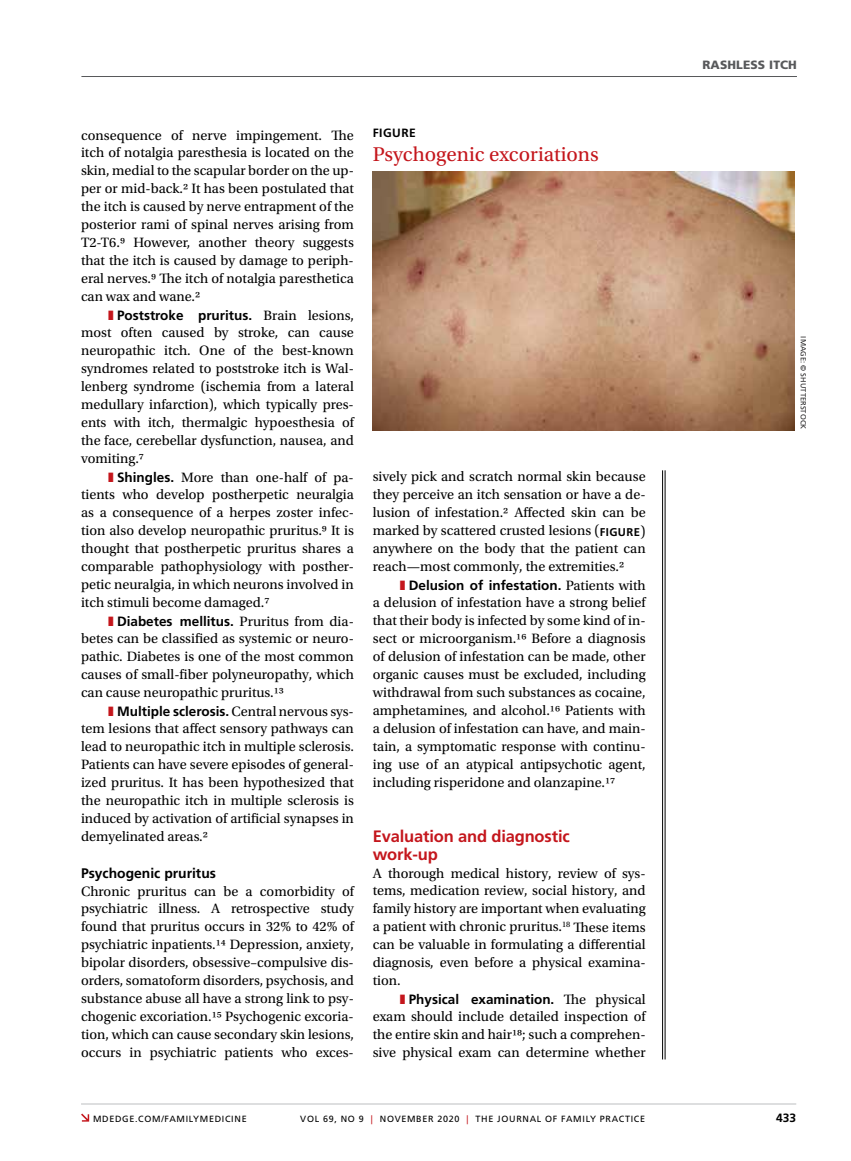
<style>
.page{position:relative;width:851px;height:1161px;background:#fff}
.page>*{position:absolute;margin:0;border:0;box-sizing:border-box;transform-origin:0 0}
.t1{font:21px "Utopia Std";color:#c4161c}
.t2{font:700 16.5px/18px "Frutiger LT Std";letter-spacing:-.01em;color:#c4161c}
.t3{font:14.25px/18px "Utopia Std";color:#000;text-align:justify}
.t4{font:700 13.8px "Frutiger LT Std";color:#000}
.t5{font:700 13.5px "Frutiger LT Std";color:#000}
.t6{font:900 12px "Frutiger LT Std";letter-spacing:.01em;color:#58595b}
.t7{font:700 12px "Frutiger LT Std";letter-spacing:.04em;color:#000}
.t8{font:9px "Frutiger LT Std";letter-spacing:.075em;color:#000}
.t9{font:7.5px "Frutiger LT Std";letter-spacing:.01em;color:#292829}
.s1{color:#c4161c}
.s2{font-family:"Utopia Std";font-weight:400;font-size:14.25px}
.s3{font-family:"Frutiger LT Std";font-weight:700;font-size:13.5px}
.s4{font-family:"Frutiger LT Std";font-weight:700;font-size:11.25px}
</style>
<div class="page">
<hr style="left:81px;top:76px;width:716px;height:1px;background:#58595b">
<svg style="left:81px;top:1114px;width:8px;height:8px"></svg>
<hr style="left:81px;top:1104px;width:715px;height:1px;background:#bcbec0">
<hr style="left:664px;top:470px;width:1px;height:589px;background:#000">
<hr style="left:662px;top:470px;width:1px;height:589px;background:#000">
<img style="left:373px;top:171px;width:421px;height:260px">
<p class="t3" style="left:81px;top:126px;width:274px">consequence of nerve impingement. The itch of notalgia paresthesia is located on the skin, medial to the scapular border on the up&shy;per or mid-back.2 It has been postulated that the itch is caused by nerve entrapment of the posterior rami of spinal nerves arising from T2-T6.9 However, another theory suggests that the itch is caused by damage to periph&shy;eral nerves.9 The itch of notalgia paresthetica can wax and wane.2</p>
<p class="t5" style="left:108px;top:307px;width:247px"><span class="s1">❚</span> Poststroke pruritus. <span class="s2">Brain lesions,</span></p>
<p class="t3" style="left:81px;top:324px;width:274px">most often caused by stroke, can cause neuropathic itch. One of the best-known syndromes related to poststroke itch is Wal&shy;lenberg syndrome (ischemia from a lateral medullary infarction), which typically pres&shy;ents with itch, thermalgic hypoesthesia of the face, cerebellar dysfunction, nausea, and vomiting.7</p>
<p class="t3" style="left:81px;top:468px;width:274px;text-indent:27px"><span class="s1">❚</span> <span class="s3">Shingles.</span> More than one-half of pa&shy;tients who develop postherpetic neuralgia as a consequence of a herpes zoster infec&shy;tion also develop neuropathic pruritus.9 It is thought that postherpetic pruritus shares a comparable pathophysiology with posther&shy;petic neuralgia, in which neurons involved in itch stimuli become damaged.7</p>
<p class="t5" style="left:108px;top:613px;width:247px"><span class="s1">❚</span> Diabetes mellitus. <span class="s2">Pruritus from dia-</span></p>
<p class="t3" style="left:81px;top:630px;width:274px">betes can be classified as systemic or neuro&shy;pathic. Diabetes is one of the most common causes of small-fiber polyneuropathy, which can cause neuropathic pruritus.13</p>
<p class="t5" style="left:108px;top:703px;width:247px"><span class="s1">❚</span> Multiple sclerosis. <span class="s2">Central nervous sys-</span></p>
<p class="t3" style="left:81px;top:720px;width:274px">tem lesions that affect sensory pathways can lead to neuropathic itch in multiple sclerosis.<br>Patients can have severe episodes of general&shy;ized pruritus. It has been hypothesized that the neuropathic itch in multiple sclerosis is induced by activation of artificial synapses in demyelinated areas.2</p>
<p class="t4" style="left:81px;top:865px;width:136px">Psychogenic pruritus</p>
<p class="t3" style="left:81px;top:882px;width:274px">Chronic pruritus can be a comorbidity of psychiatric illness. A retrospective study found that pruritus occurs in 32% to 42% of psychiatric inpatients.14 Depression, anxiety, bipolar disorders, obsessive–compulsive dis&shy;orders, somatoform disorders, psychosis, and substance abuse all have a strong link to psy&shy;chogenic excoriation.15 Psychogenic excoria&shy;tion, which can cause secondary skin lesions, occurs in psychiatric patients who exces-</p>
<p class="t7" style="left:373px;top:126px;width:45px">FIGURE</p>
<h1 class="t1" style="left:373px;top:143px;width:227px">Psychogenic excoriations</h1>
<p class="t3" style="left:373px;top:468px;width:274px">sively pick and scratch normal skin because they perceive an itch sensation or have a de&shy;lusion of infestation.2 Affected skin can be marked by scattered crusted lesions (<span class="s4">FIGURE</span>) anywhere on the body that the patient can reach—most commonly, the extremities.2</p>
<p class="t5" style="left:400px;top:577px;width:247px"><span class="s1">❚</span> Delusion of infestation. <span class="s2">Patients with</span></p>
<p class="t3" style="left:373px;top:594px;width:274px">a delusion of infestation have a strong belief that their body is infected by some kind of in&shy;sect or microorganism.16 Before a diagnosis of delusion of infestation can be made, other organic causes must be excluded, including withdrawal from such substances as cocaine, amphetamines, and alcohol.16 Patients with a delusion of infestation can have, and main&shy;tain, a symptomatic response with continu&shy;ing use of an atypical antipsychotic agent, including risperidone and olanzapine.17</p>
<p class="t2" style="left:373px;top:827px;width:198px">Evaluation and diagnostic work-up</p>
<p class="t3" style="left:373px;top:864px;width:274px">A thorough medical history, review of sys&shy;tems, medication review, social history, and family history are important when evaluating a patient with chronic pruritus.<sup>18</sup> These items can be valuable in formulating a differential diagnosis, even before a physical examina&shy;tion.</p>
<p class="t5" style="left:400px;top:991px;width:247px"><span class="s1">❚</span> Physical examination. <span class="s2">The physical</span></p>
<p class="t3" style="left:373px;top:1008px;width:274px">exam should include detailed inspection of the entire skin and hair18; such a comprehen&shy;sive physical exam can determine whether</p>
<p class="t6" style="left:702px;top:58px;width:96px">RASHLESS ITCH</p>
<p class="t9" style="left:807px;top:336px;width:94px;rotate:90deg">IMAGE: © SHUTTERSTOCK</p>
<p class="t8" style="left:93px;top:1113px;width:155px">MDEDGE.COM/FAMILYMEDICINE</p>
<p class="t8" style="left:300px;top:1113px;width:346px">VOL 69, NO 9 <span class="s1">|</span> NOVEMBER 2020 <span class="s1">|</span> THE JOURNAL OF FAMILY PRACTICE</p>
<p class="t7" style="left:776px;top:1111px;width:22px">433</p>
</div>
